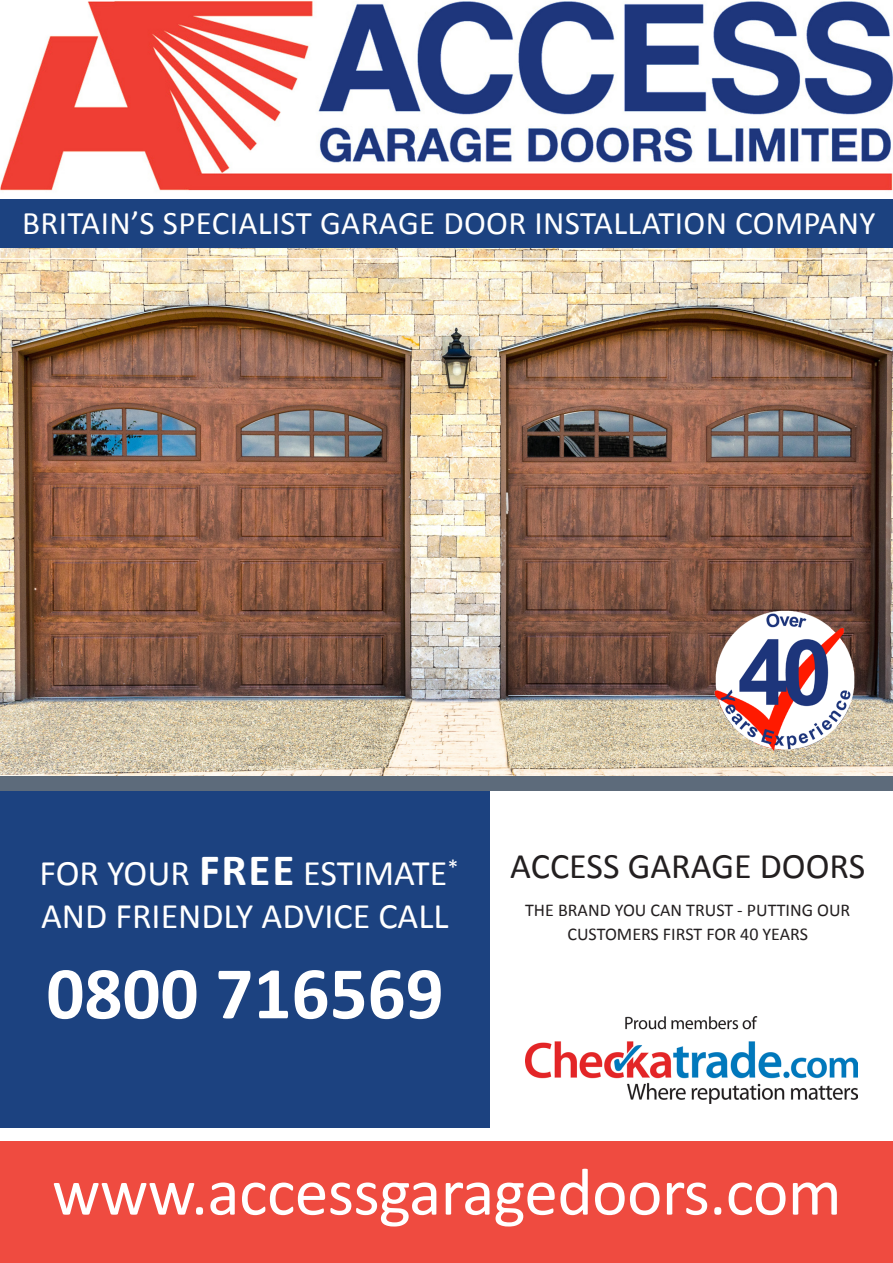
<style>
.page{position:relative;width:893px;height:1263px;background:#fff}
.page>*{position:absolute;margin:0;border:0;box-sizing:border-box;transform-origin:0 0}
.t1{font:700 75px "Calibri";color:#fff}
.t2{font:67.5px "Calibri";letter-spacing:-.01em;color:#fff}
.t3{font:36px/43.2px "Calibri";color:#fff}
.t4{font:36px "Calibri";color:#231f20}
.t5{font:33px "Calibri";letter-spacing:.01em;color:#fff}
.t6{font:18px/24px "Calibri";color:#231f20;text-align:center}
.s1{font-weight:700;font-size:45px}
</style>
<div class="page">
<img style="left:0;top:247px;width:893px;height:529px">
<img style="left:2px;top:2px;width:889px;height:189px">
<div style="left:0;top:199px;width:893px;height:48px;background:#1c4280"></div>
<div style="left:0;top:776px;width:893px;height:15px;background:#5d6b7b"></div>
<div style="left:0;top:792px;width:490px;height:336px;background:#1c4280"></div>
<div style="left:0;top:1141px;width:893px;height:122px;background:#ef4b40"></div>
<img style="left:713px;top:608px;width:144px;height:144px">
<img style="left:525px;top:1016px;width:332px;height:87px">
<h3 class="t5" style="left:22px;top:202px;width:855px">BRITAIN’S SPECIALIST GARAGE DOOR INSTALLATION COMPANY</h3>
<h3 class="t3" style="left:39px;top:852px;width:421px">FOR YOUR <span class="s1">FREE</span> ESTIMATE<sup>*<br></sup>AND FRIENDLY ADVICE CALL</h3>
<h1 class="t1" style="left:46px;top:945px;width:399px">0800 716569</h1>
<h3 class="t4" style="left:510px;top:843px;width:356px">ACCESS GARAGE DOORS</h3>
<p class="t6" style="left:525px;top:898px;width:327px">THE BRAND YOU CAN TRUST - PUTTING OUR<br>CUSTOMERS FIRST FOR 40 YEARS</p>
<h2 class="t2" style="left:52px;top:1149px;width:791px">www.accessgaragedoors.com</h2>
</div>
